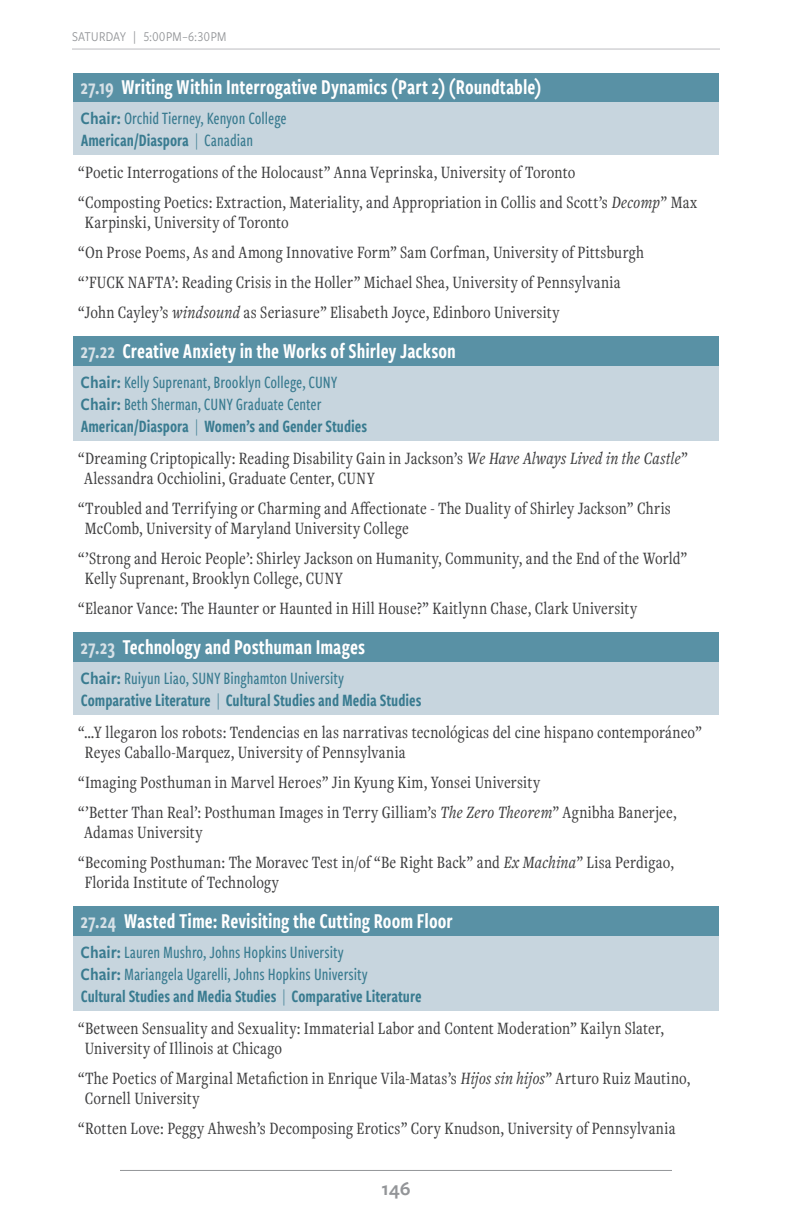
<style>
.page{position:relative;width:792px;height:1224px;background:#fff}
.page>*{position:absolute;margin:0;border:0;box-sizing:border-box;transform-origin:0 0}
.Scedule_-_Session{font:22px "Freight Sans Cmp Pro Semi";color:#fff}
.t1{font:600 20px "Freight Sans Pro";color:#939598}
.Schedule_-_Body{font:18px/20px "Freight Text Cmp Pro";letter-spacing:.01em;color:#3e3e3f}
.Schedule_-_Chair_Loc{font:500 18px "Freight Sans Cmp Pro";color:#397b90}
.Schedule_-_Chair_Loc-2{font:18px "Freight Sans Cmp Pro Semi";color:#397b90}
.Running_Head{font:14px "Freight Sans Cnd Pro";letter-spacing:.015em;color:#939598}
.s1{color:#d7e1e7}
.s2{font-family:"Freight Sans Cnd Pro Semi";font-weight:400}
.s3{font-family:"Freight Sans Cmp Pro";font-weight:300}
.s4{font-family:"Freight Sans Cmp Pro";font-weight:500}
.s5{font-style:italic}
</style>
<div class="page">
<hr style="left:120px;top:1170px;width:552px;height:1px;background:#939598">
<hr style="left:72px;top:49px;width:648px;height:1px;background:#bcbdc0">
<div style="left:73px;top:73px;width:646px;height:31px;background:#5991a5"></div>
<div style="left:73px;top:102px;width:646px;height:30px;background:#c7d5de"></div>
<div style="left:73px;top:124px;width:646px;height:30px;background:#c7d5de"></div>
<div style="left:73px;top:336px;width:646px;height:32px;background:#5991a5"></div>
<div style="left:73px;top:366px;width:646px;height:30px;background:#c7d5de"></div>
<div style="left:73px;top:388px;width:646px;height:30px;background:#c7d5de"></div>
<div style="left:73px;top:410px;width:646px;height:30px;background:#c7d5de"></div>
<div style="left:73px;top:632px;width:646px;height:32px;background:#5991a5"></div>
<div style="left:73px;top:662px;width:646px;height:30px;background:#c7d5de"></div>
<div style="left:73px;top:684px;width:646px;height:30px;background:#c7d5de"></div>
<div style="left:73px;top:906px;width:646px;height:32px;background:#5991a5"></div>
<div style="left:73px;top:936px;width:646px;height:30px;background:#c7d5de"></div>
<div style="left:73px;top:958px;width:646px;height:30px;background:#c7d5de"></div>
<div style="left:73px;top:980px;width:646px;height:30px;background:#c7d5de"></div>
<p class="Running_Head" style="left:72px;top:27px;width:156px">SATURDAY | 5:00 PM–6:30 PM</p>
<p class="Scedule_-_Session" style="left:80px;top:72px;width:463px"><span class="s1">27.19</span> Writing Within Interrogative Dynamics (Part 2) (Roundtable)</p>
<p class="Schedule_-_Chair_Loc" style="left:81px;top:106px;width:208px"><span class="s2">Chair:</span> Orchid Tierney, Kenyon College</p>
<p class="Schedule_-_Chair_Loc-2" style="left:81px;top:128px;width:174px">American/Diaspora <span class="s3">|</span> <span class="s4">Canadian</span></p>
<p class="Schedule_-_Body" style="left:78px;top:162px;width:499px">“Poetic Interrogations of the Holocaust” Anna Veprinska, University of Toronto</p>
<p class="Schedule_-_Body" style="left:85px;top:192px;width:614px;text-indent:-7px">“Composting Poetics: Extraction, Materiality, and Appropriation in Collis and Scott’s <span class="s5">Decomp</span>” Max<br>Karpinski, University of Toronto</p>
<p class="Schedule_-_Body" style="left:78px;top:242px;width:567px">“On Prose Poems, As and Among Innovative Form” Sam Corfman, University of Pittsburgh</p>
<p class="Schedule_-_Body" style="left:78px;top:272px;width:544px">“’FUCK NAFTA’: Reading Crisis in the Holler” Michael Shea, University of Pennsylvania</p>
<p class="Schedule_-_Body" style="left:78px;top:302px;width:483px">“John Cayley’s <span class="s5">windsound</span> as Seriasure” Elisabeth Joyce, Edinboro University</p>
<p class="Scedule_-_Session" style="left:80px;top:336px;width:377px"><span class="s1">27.22</span> Creative Anxiety in the Works of Shirley Jackson</p>
<p class="Schedule_-_Chair_Loc" style="left:81px;top:370px;width:259px"><span class="s2">Chair:</span> Kelly Suprenant, Brooklyn College, CUNY</p>
<p class="Schedule_-_Chair_Loc" style="left:81px;top:392px;width:242px"><span class="s2">Chair:</span> Beth Sherman, CUNY Graduate Center</p>
<p class="Schedule_-_Chair_Loc-2" style="left:81px;top:414px;width:288px">American/Diaspora <span class="s3">|</span> Women’s and Gender Studies</p>
<p class="Schedule_-_Body" style="left:84px;top:448px;width:605px;text-indent:-6px">“Dreaming Criptopically: Reading Disability Gain in Jackson’s <span class="s5">We Have Always Lived in the Castle</span>”<br>Alessandra Occhiolini, Graduate Center, CUNY</p>
<p class="Schedule_-_Body" style="left:85px;top:498px;width:588px;text-indent:-7px">“Troubled and Terrifying or Charming and Affectionate - The Duality of Shirley Jackson” Chris<br>McComb, University of Maryland University College</p>
<p class="Schedule_-_Body" style="left:85px;top:548px;width:604px;text-indent:-7px">“’Strong and Heroic People’: Shirley Jackson on Humanity, Community, and the End of the World”<br>Kelly Suprenant, Brooklyn College, CUNY</p>
<p class="Schedule_-_Body" style="left:78px;top:598px;width:561px">“Eleanor Vance: The Haunter or Haunted in Hill House?” Kaitlynn Chase, Clark University</p>
<p class="Scedule_-_Session" style="left:80px;top:632px;width:286px"><span class="s1">27.23</span> Technology and Posthuman Images</p>
<p class="Schedule_-_Chair_Loc" style="left:81px;top:666px;width:265px"><span class="s2">Chair:</span> Ruiyun Liao, SUNY Binghamton University</p>
<p class="Schedule_-_Chair_Loc-2" style="left:81px;top:688px;width:342px">Comparative Literature <span class="s3">|</span> Cultural Studies and Media Studies</p>
<p class="Schedule_-_Body" style="left:85px;top:722px;width:618px;text-indent:-7px">“…Y llegaron los robots: Tendencias en las narrativas tecnológicas del cine hispano contemporáneo”<br>Reyes Caballo-Marquez, University of Pennsylvania</p>
<p class="Schedule_-_Body" style="left:78px;top:772px;width:463px">“Imaging Posthuman in Marvel Heroes” Jin Kyung Kim, Yonsei University</p>
<p class="Schedule_-_Body" style="left:84px;top:802px;width:594px;text-indent:-6px">“’Better Than Real’: Posthuman Images in Terry Gilliam’s <span class="s5">The Zero Theorem</span>” Agnibha Banerjee,<br>Adamas University</p>
<p class="Schedule_-_Body" style="left:85px;top:852px;width:590px;text-indent:-7px">“Becoming Posthuman: The Moravec Test in/of “Be Right Back” and <span class="s5">Ex Machina</span>” Lisa Perdigao,<br>Florida Institute of Technology</p>
<p class="Scedule_-_Session" style="left:80px;top:906px;width:374px"><span class="s1">27.24</span> Wasted Time: Revisiting the Cutting Room Floor</p>
<p class="Schedule_-_Chair_Loc" style="left:81px;top:940px;width:265px"><span class="s2">Chair:</span> Lauren Mushro, Johns Hopkins University</p>
<p class="Schedule_-_Chair_Loc" style="left:81px;top:962px;width:289px"><span class="s2">Chair:</span> Mariangela Ugarelli, Johns Hopkins University</p>
<p class="Schedule_-_Chair_Loc-2" style="left:81px;top:984px;width:342px">Cultural Studies and Media Studies <span class="s3">|</span> Comparative Literature</p>
<p class="Schedule_-_Body" style="left:85px;top:1018px;width:581px;text-indent:-6px">“Between Sensuality and Sexuality: Immaterial Labor and Content Moderation” Kailyn Slater,<br>University of Illinois at Chicago</p>
<p class="Schedule_-_Body" style="left:85px;top:1068px;width:607px;text-indent:-7px">“The Poetics of Marginal Metafiction in Enrique Vila-Matas’s <span class="s5">Hijos sin hijos</span>” Arturo Ruiz Mautino,<br>Cornell University</p>
<p class="Schedule_-_Body" style="left:78px;top:1118px;width:599px">“Rotten Love: Peggy Ahwesh’s Decomposing Erotics” Cory Knudson, University of Pennsylvania</p>
<p class="t1" style="left:381px;top:1175px;width:31px">146</p>
</div>
